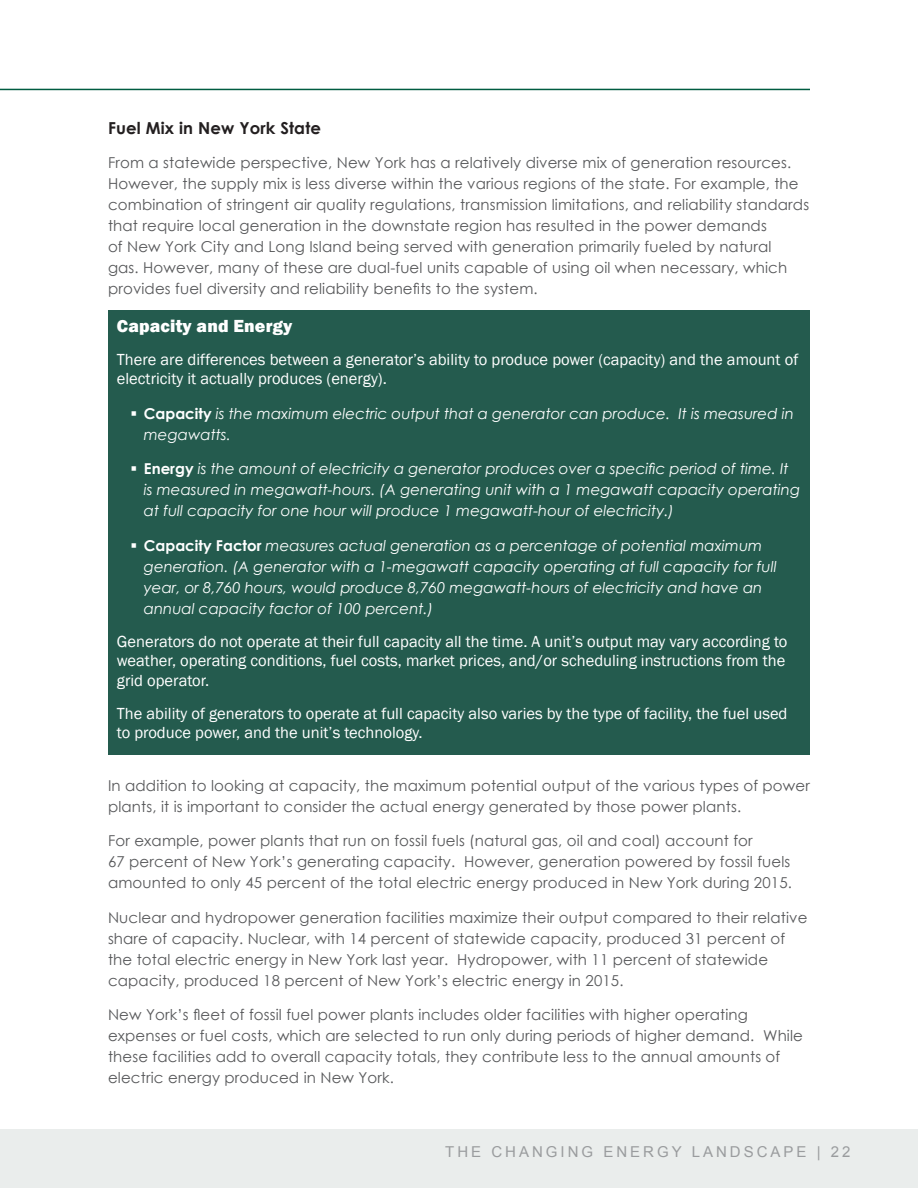
<style>
.page{position:relative;width:918px;height:1188px;background:#fff}
.page>*{position:absolute;margin:0;border:0;box-sizing:border-box;transform-origin:0 0}
.Header_Master_page{font:800 18px "Franklin Gothic";letter-spacing:.01em;color:#fff}
.Header_Master_page-2{font:16.5px/19.5px "Franklin Gothic";color:#fff}
.heading_5{font:700 16.5px "Century Gothic";letter-spacing:.01em;color:#231f20}
.paragraph_text{font:15px/21px "Century Gothic";letter-spacing:.01em;color:#57585a}
.t1{font:italic 15px/21px "Century Gothic";color:#fff}
.t2{font:15px "Arial";letter-spacing:.2em;color:#9a9c9e}
.s1{font-weight:700;font-style:normal}
</style>
<div class="page">
<hr style="left:0;top:89px;width:810px;height:1px;background:#005c41">
<div style="left:0;top:1129px;width:918px;height:59px;background:#eaedec"></div>
<div style="left:108px;top:310px;width:702px;height:445px;background:#245b4e"></div>
<p class="heading_5" style="left:108px;top:115px;width:215px">Fuel Mix in New York State</p>
<p class="paragraph_text" style="left:108px;top:152px;width:703px">From a statewide perspective, New York has a relatively diverse mix of generation resources.<br>However, the supply mix is less diverse within the various regions of the state. For example, the combination of stringent air quality regulations, transmission limitations, and reliability standards that require local generation in the downstate region has resulted in the power demands<br>of New York City and Long Island being served with generation primarily fueled by natural<br>gas. However, many of these are dual-fuel units capable of using oil when necessary, which provides fuel diversity and reliability benefits to the system.</p>
<p class="Header_Master_page" style="left:117px;top:314px;width:177px">Capacity and Energy</p>
<p class="Header_Master_page-2" style="left:117px;top:350px;width:683px">There are differences between a generator’s ability to produce power (capacity) and the amount of electricity it actually produces (energy).</p>
<p class="t1" style="left:144px;top:403px;width:652px"><span class="s1">Capacity</span> is the maximum electric output that a generator can produce. It is measured in megawatts.</p>
<p class="t1" style="left:144px;top:458px;width:658px"><span class="s1">Energy</span> is the amount of electricity a generator produces over a specific period of time. It is measured in megawatt-hours. (A generating unit with a 1 megawatt capacity operating at full capacity for one hour will produce 1 megawatt-hour of electricity.)</p>
<p class="t1" style="left:144px;top:535px;width:634px"><span class="s1">Capacity Factor</span> measures actual generation as a percentage of potential maximum generation. (A generator with a 1-megawatt capacity operating at full capacity for full year, or 8,760 hours, would produce 8,760 megawatt-hours of electricity and have an annual capacity factor of 100 percent.)</p>
<p class="Header_Master_page-2" style="left:117px;top:632px;width:672px">Generators do not operate at their full capacity all the time. A unit’s output may vary according to weather, operating conditions, fuel costs, market prices, and/or scheduling instructions from the grid operator.</p>
<p class="Header_Master_page-2" style="left:117px;top:704px;width:672px">The ability of generators to operate at full capacity also varies by the type of facility, the fuel used to produce power, and the unit’s technology.</p>
<p class="paragraph_text" style="left:108px;top:775px;width:703px">In addition to looking at capacity, the maximum potential output of the various types of power plants, it is important to consider the actual energy generated by those power plants.</p>
<p class="paragraph_text" style="left:108px;top:830px;width:685px">For example, power plants that run on fossil fuels (natural gas, oil and coal) account for<br>67 percent of New York’s generating capacity. However, generation powered by fossil fuels amounted to only 45 percent of the total electric energy produced in New York during 2015.</p>
<p class="paragraph_text" style="left:108px;top:907px;width:701px">Nuclear and hydropower generation facilities maximize their output compared to their relative share of capacity. Nuclear, with 14 percent of statewide capacity, produced 31 percent of the total electric energy in New York last year. Hydropower, with 11 percent of statewide capacity, produced 18 percent of New York’s electric energy in 2015.</p>
<p class="paragraph_text" style="left:108px;top:1004px;width:697px">New York’s fleet of fossil fuel power plants includes older facilities with higher operating expenses or fuel costs, which are selected to run only during periods of higher demand. While these facilities add to overall capacity totals, they contribute less to the annual amounts of electric energy produced in New York.</p>
<p class="t2" style="left:445px;top:1142px;width:407px">THE CHANGING ENERGY LANDSCAPE | 22</p>
</div>
